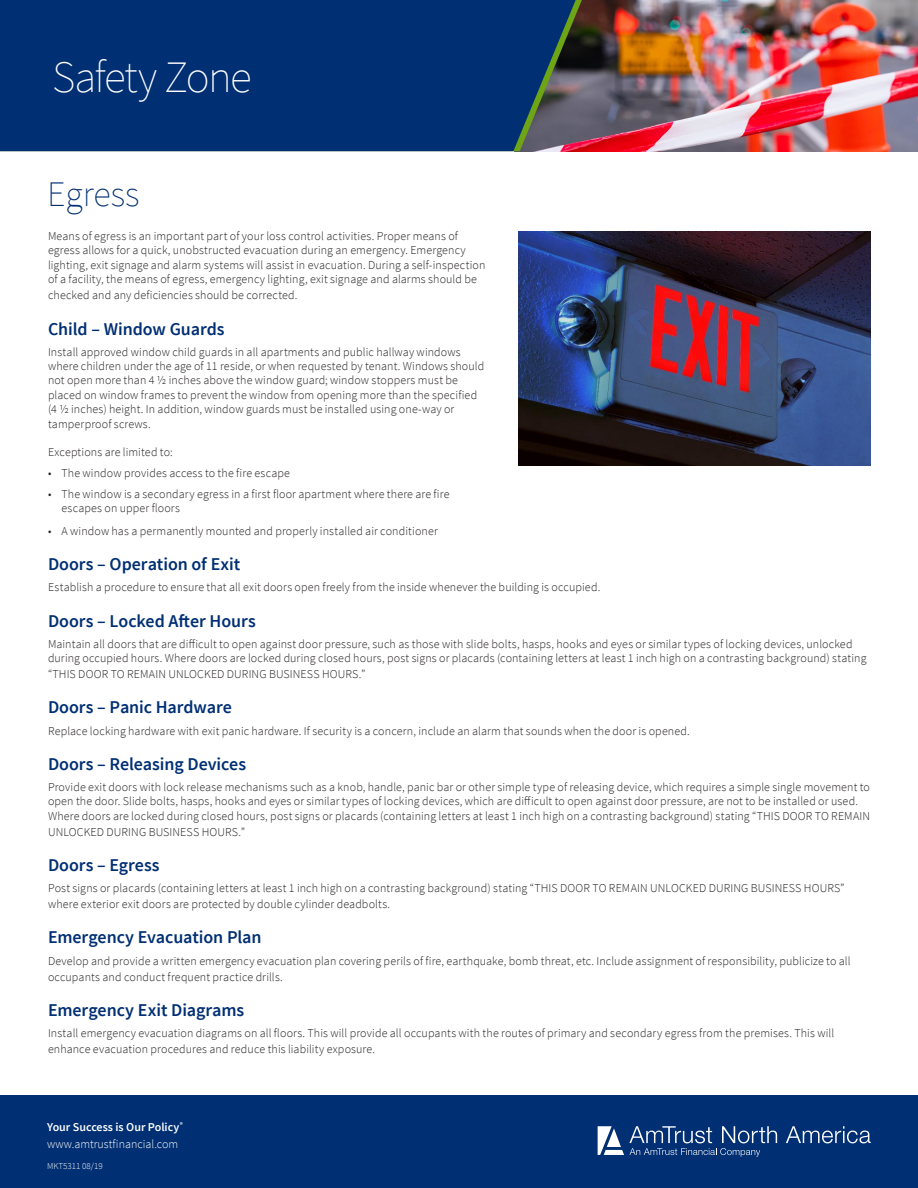
<style>
.page{position:relative;width:918px;height:1188px;background:#fff}
.page>*{position:absolute;margin:0;border:0;box-sizing:border-box;transform-origin:0 0}
.Body_Copy{font:200 45px "Source Sans Pro";letter-spacing:-.035em;color:#fff}
.t1{font:200 36px "Source Sans Pro";color:#002f73}
.Body_Copy-2{font:600 18px "Source Sans Pro";letter-spacing:-.005em;color:#002f73}
.Body_Copy-3{font:300 12px/14.4px "Source Sans Pro";letter-spacing:.01em;color:#231f20}
.t2{font:300 12px "Source Sans Pro";color:#fff}
.t3{font:600 12px "Source Sans Pro";color:#fff}
.t4{font:300 9px "Source Sans Pro";color:#fff}
</style>
<div class="page">
<img style="left:582px;top:0;width:336px;height:151px">
<div style="left:0;top:1095px;width:918px;height:93px;background:#002f73"></div>
<svg style="left:786px;top:1126px;width:85px;height:17px"></svg>
<svg style="left:598px;top:1126px;width:179px;height:31px"></svg>
<div style="left:0;top:0;width:576px;height:151px;background:#002f73"></div>
<img style="left:518px;top:231px;width:353px;height:234px">
<p class="Body_Copy" style="left:52px;top:50px;width:201px">Safety Zone</p>
<p class="t1" style="left:47px;top:172px;width:94px">Egress</p>
<p class="Body_Copy-3" style="left:48px;top:229px;width:439px">Means of egress is an important part of your loss control activities. Proper means of egress allows for a quick, unobstructed evacuation during an emergency. Emergency lighting, exit signage and alarm systems will assist in evacuation. During a self-inspection of a facility, the means of egress, emergency lighting, exit signage and alarms should be</p>
<p class="Body_Copy-3" style="left:48px;top:288px;width:251px">checked and any deficiencies should be corrected.</p>
<p class="Body_Copy-2" style="left:48px;top:317px;width:178px">Child – Window Guards</p>
<p class="Body_Copy-3" style="left:48px;top:345px;width:438px">Install approved window child guards in all apartments and public hallway windows where children under the age of 11 reside, or when requested by tenant. Windows should not open more than 4 ½ inches above the window guard; window stoppers must be placed on window frames to prevent the window from opening more than the specified (4 ½ inches) height. In addition, window guards must be installed using one-way or tamperproof screws.</p>
<p class="Body_Copy-3" style="left:48px;top:444px;width:126px">Exceptions are limited to:</p>
<p class="Body_Copy-3" style="left:48px;top:466px;width:244px">• The window provides access to the fire escape</p>
<p class="Body_Copy-3" style="left:62px;top:487px;width:389px;text-indent:-14px">• The window is a secondary egress in a first floor apartment where there are fire escapes on upper floors</p>
<p class="Body_Copy-3" style="left:48px;top:524px;width:391px">• A window has a permanently mounted and properly installed air conditioner</p>
<p class="Body_Copy-2" style="left:48px;top:553px;width:194px">Doors – Operation of Exit</p>
<p class="Body_Copy-3" style="left:48px;top:580px;width:554px">Establish a procedure to ensure that all exit doors open freely from the inside whenever the building is occupied.</p>
<p class="Body_Copy-2" style="left:48px;top:609px;width:209px">Doors – Locked After Hours</p>
<p class="Body_Copy-3" style="left:48px;top:637px;width:820px">Maintain all doors that are difficult to open against door pressure, such as those with slide bolts, hasps, hooks and eyes or similar types of locking devices, unlocked during occupied hours. Where doors are locked during closed hours, post signs or placards (containing letters at least 1 inch high on a contrasting background) stating</p>
<p class="Body_Copy-3" style="left:48px;top:667px;width:319px">“THIS DOOR TO REMAIN UNLOCKED DURING BUSINESS HOURS.”</p>
<p class="Body_Copy-2" style="left:48px;top:696px;width:185px">Doors – Panic Hardware</p>
<p class="Body_Copy-3" style="left:48px;top:723px;width:643px">Replace locking hardware with exit panic hardware. If security is a concern, include an alarm that sounds when the door is opened.</p>
<p class="Body_Copy-2" style="left:48px;top:752px;width:200px">Doors – Releasing Devices</p>
<p class="Body_Copy-3" style="left:48px;top:780px;width:824px">Provide exit doors with lock release mechanisms such as a knob, handle, panic bar or other simple type of releasing device, which requires a simple single movement to open the door. Slide bolts, hasps, hooks and eyes or similar types of locking devices, which are difficult to open against door pressure, are not to be installed or used.<br>Where doors are locked during closed hours, post signs or placards (containing letters at least 1 inch high on a contrasting background) stating “THIS DOOR TO REMAIN</p>
<p class="Body_Copy-3" style="left:48px;top:825px;width:199px">UNLOCKED DURING BUSINESS HOURS.”</p>
<p class="Body_Copy-2" style="left:48px;top:854px;width:113px">Doors – Egress</p>
<p class="Body_Copy-3" style="left:48px;top:880px;width:798px;line-height:16.2px">Post signs or placards (containing letters at least 1 inch high on a contrasting background) stating “THIS DOOR TO REMAIN UNLOCKED DURING BUSINESS HOURS” where exterior exit doors are protected by double cylinder deadbolts.</p>
<p class="Body_Copy-2" style="left:48px;top:926px;width:215px">Emergency Evacuation Plan</p>
<p class="Body_Copy-3" style="left:48px;top:952px;width:804px;line-height:16.2px">Develop and provide a written emergency evacuation plan covering perils of fire, earthquake, bomb threat, etc. Include assignment of responsibility, publicize to all occupants and conduct frequent practice drills.</p>
<p class="Body_Copy-2" style="left:48px;top:998px;width:198px">Emergency Exit Diagrams</p>
<p class="Body_Copy-3" style="left:48px;top:1025px;width:788px;line-height:16.2px">Install emergency evacuation diagrams on all floors. This will provide all occupants with the routes of primary and secondary egress from the premises. This will enhance evacuation procedures and reduce this liability exposure.</p>
<p class="t3" style="left:47px;top:1119px;width:137px">Your Success is Our Policy<sup>®</sup></p>
<p class="t4" style="left:47px;top:1161px;width:57px">MKT5311 08/19</p>
<p class="t2" style="left:47px;top:1136px;width:133px">www.amtrustfinancial.com</p>
</div>
